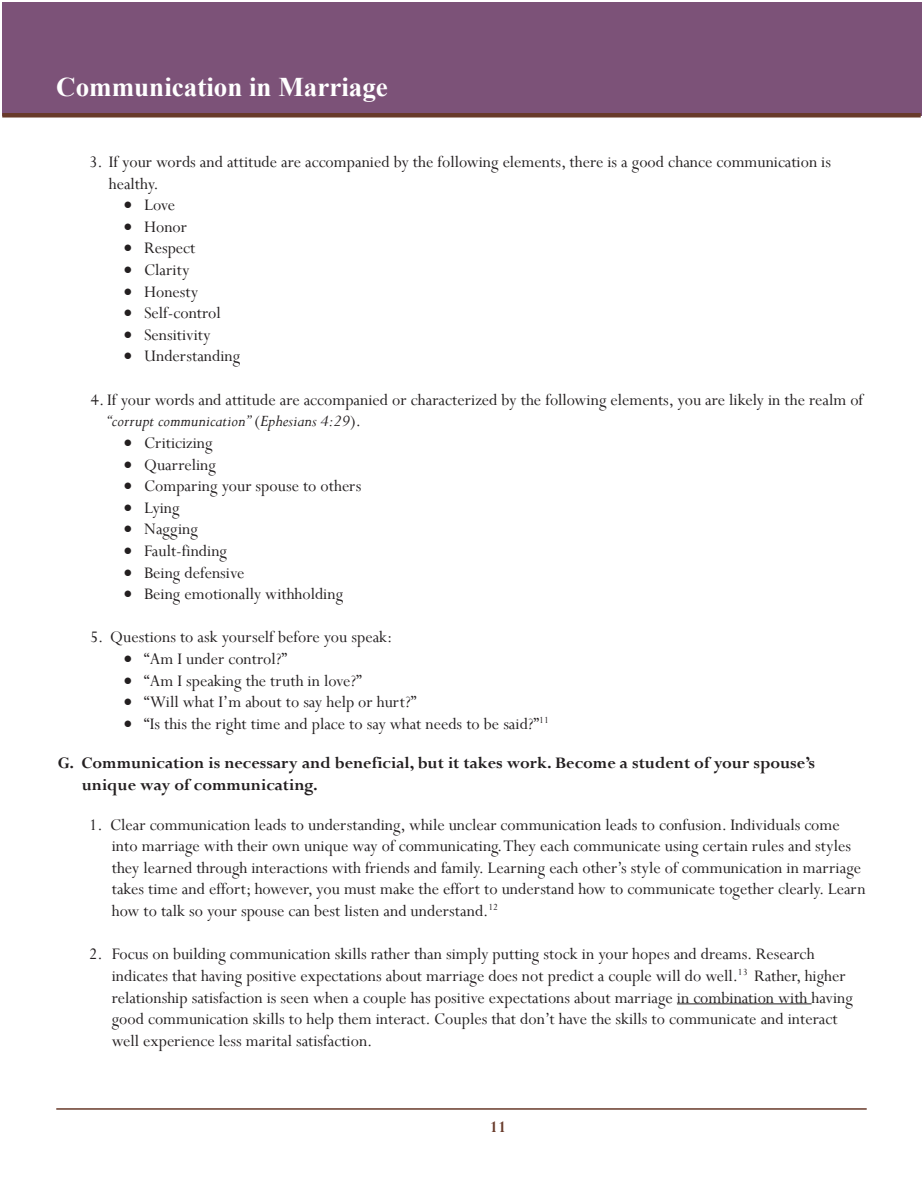
<style>
.page{position:relative;width:923px;height:1193px;background:#fff}
.page>*{position:absolute;margin:0;border:0;box-sizing:border-box;transform-origin:0 0}
.t1{font:700 27px "Times New Roman";color:#fff}
.headers_within_main{font:18px/21.6px "Perpetua";color:#231f20}
.Sub_Headers__A__B__C{font:700 18px/21.6px "Perpetua";color:#231f20}
.t2{font:700 18px "Perpetua";color:#683a2a}
.s1{font-style:italic}
</style>
<div class="page">
<div style="left:2px;top:2px;width:919px;height:113px;background:#7c5278"></div>
<hr style="left:56px;top:1108px;width:810px;height:1px;background:#683a2a">
<hr style="left:2px;top:113px;width:918px;height:4px;background:#683a2a">
<hr style="left:677px;top:1003px;width:134px;height:1px;background:#231f20">
<h1 class="t1" style="left:56px;top:68px;width:333px">Communication in Marriage</h1>
<p class="headers_within_main" style="left:109px;top:151px;width:723px;text-indent:-20px">3. If your words and attitude are accompanied by the following elements, there is a good chance communication is healthy.</p>
<p class="headers_within_main" style="left:124px;top:194px;width:53px">• Love</p>
<p class="headers_within_main" style="left:124px;top:215px;width:65px">• Honor</p>
<p class="headers_within_main" style="left:124px;top:237px;width:73px">• Respect</p>
<p class="headers_within_main" style="left:124px;top:259px;width:67px">• Clarity</p>
<p class="headers_within_main" style="left:124px;top:280px;width:76px">• Honesty</p>
<p class="headers_within_main" style="left:124px;top:302px;width:98px">• Self-control</p>
<p class="headers_within_main" style="left:124px;top:323px;width:88px">• Sensitivity</p>
<p class="headers_within_main" style="left:124px;top:345px;width:118px">• Understanding</p>
<p class="headers_within_main" style="left:107px;top:388px;width:757px;text-indent:-16px">4. If your words and attitude are accompanied or characterized by the following elements, you are likely in the realm of <span class="s1">“corrupt communication”</span> (<span class="s1">Ephesians 4:29</span>).</p>
<p class="headers_within_main" style="left:124px;top:431px;width:90px">• Criticizing</p>
<p class="headers_within_main" style="left:124px;top:453px;width:94px">• Quarreling</p>
<p class="headers_within_main" style="left:124px;top:475px;width:239px">• Comparing your spouse to others</p>
<p class="headers_within_main" style="left:124px;top:496px;width:57px">• Lying</p>
<p class="headers_within_main" style="left:124px;top:518px;width:76px">• Nagging</p>
<p class="headers_within_main" style="left:124px;top:539px;width:105px">• Fault-finding</p>
<p class="headers_within_main" style="left:124px;top:561px;width:122px">• Being defensive</p>
<p class="headers_within_main" style="left:124px;top:583px;width:221px">• Being emotionally withholding</p>
<p class="headers_within_main" style="left:90px;top:626px;width:304px">5. Questions to ask yourself before you speak:</p>
<p class="headers_within_main" style="left:124px;top:647px;width:165px">• “Am I under control?”</p>
<p class="headers_within_main" style="left:124px;top:669px;width:239px">• “Am I speaking the truth in love?”</p>
<p class="headers_within_main" style="left:124px;top:691px;width:294px">• “Will what I’m about to say help or hurt?”</p>
<p class="headers_within_main" style="left:124px;top:712px;width:426px">• “Is this the right time and place to say what needs to be said?”<sup>11</sup></p>
<p class="Sub_Headers__A__B__C" style="left:82px;top:752px;width:734px;text-indent:-24px">G. Communication is necessary and beneficial, but it takes work. Become a student of your spouse’s unique way of communicating.</p>
<p class="headers_within_main" style="left:112px;top:813px;width:755px;text-indent:-22px">1. Clear communication leads to understanding, while unclear communication leads to confusion. Individuals come into marriage with their own unique way of communicating. They each communicate using certain rules and styles they learned through interactions with friends and family. Learning each other’s style of communication in marriage takes time and effort; however, you must make the effort to understand how to communicate together clearly. Learn how to talk so your spouse can best listen and understand.<sup>12</sup></p>
<p class="headers_within_main" style="left:112px;top:943px;width:742px;text-indent:-22px">2. Focus on building communication skills rather than simply putting stock in your hopes and dreams. Research indicates that having positive expectations about marriage does not predict a couple will do well.<sup>13</sup> Rather, higher relationship satisfaction is seen when a couple has positive expectations about marriage in combination with having good communication skills to help them interact. Couples that don’t have the skills to communicate and interact well experience less marital satisfaction.</p>
<p class="t2" style="left:490px;top:1115px;width:18px">11</p>
</div>
